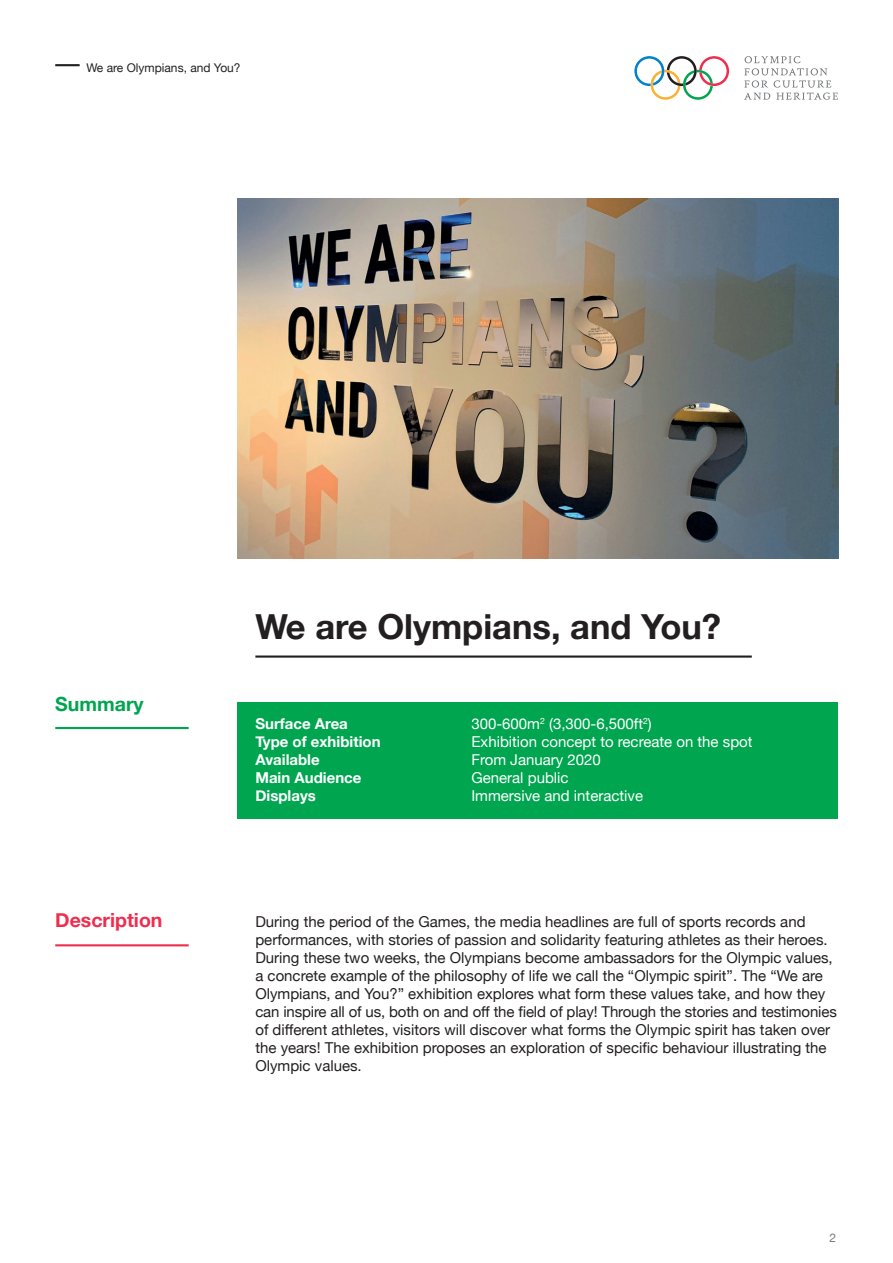
<style>
.page{position:relative;width:893px;height:1263px;background:#fff}
.page>*{position:absolute;margin:0;border:0;box-sizing:border-box;transform-origin:0 0}
.t1{font:700 34.5px "Helvetica Neue";color:#231f20}
.t2{font:700 19.5px "Helvetica Neue";color:#ee2e4e}
.t3{font:700 19.5px "Helvetica Neue";color:#00a54f}
.t4{font:15px/18px "Helvetica Neue";color:#231f20}
.t5{font:15px "Helvetica Neue";color:#fff}
.t6{font:700 15px "Helvetica Neue";color:#fff}
.t7{font:12px "Helvetica Neue";color:#231f20}
.t8{font:12px "Helvetica Neue";color:#76787b}
</style>
<div class="page">
<svg style="left:744px;top:56px;width:94px;height:44px"></svg>
<svg style="left:634px;top:56px;width:95px;height:44px"></svg>
<hr style="left:55px;top:64px;width:25px;height:2px;background:#231f20">
<div style="left:237px;top:702px;width:601px;height:117px;background:#00a54f"></div>
<hr style="left:255px;top:655px;width:497px;height:3px;background:#231f20">
<hr style="left:55px;top:727px;width:134px;height:2px;background:#00a54f">
<hr style="left:55px;top:944px;width:134px;height:2px;background:#ee2e4e">
<img style="left:237px;top:198px;width:601px;height:360px">
<p class="t7" style="left:87px;top:59px;width:156px">We are Olympians, and You?</p>
<h2 class="t3" style="left:55px;top:689px;width:90px">Summary</h2>
<h1 class="t1" style="left:255px;top:600px;width:467px">We are Olympians, and You?</h1>
<p class="t6" style="left:255px;top:712px;width:94px">Surface Area</p>
<p class="t5" style="left:471px;top:713px;width:182px">300-600m<sup>2</sup> (3,300-6,500ft<sup>2</sup>)</p>
<p class="t6" style="left:255px;top:730px;width:127px">Type of exhibition</p>
<p class="t5" style="left:471px;top:731px;width:283px">Exhibition concept to recreate on the spot</p>
<p class="t6" style="left:255px;top:748px;width:66px">Available</p>
<p class="t5" style="left:471px;top:749px;width:131px">From January 2020</p>
<p class="t6" style="left:255px;top:766px;width:108px">Main Audience</p>
<p class="t5" style="left:471px;top:767px;width:99px">General public</p>
<p class="t6" style="left:255px;top:784px;width:62px">Displays</p>
<p class="t5" style="left:471px;top:785px;width:173px">Immersive and interactive</p>
<h2 class="t2" style="left:55px;top:905px;width:109px">Description</h2>
<p class="t4" style="left:255px;top:914px;width:583px">During the period of the Games, the media headlines are full of sports records and performances, with stories of passion and solidarity featuring athletes as their heroes.<br>During these two weeks, the Olympians become ambassadors for the Olympic values, a concrete example of the philosophy of life we call the “Olympic spirit”. The “We are Olympians, and You?” exhibition explores what form these values take, and how they can inspire all of us, both on and off the field of play! Through the stories and testimonies of different athletes, visitors will discover what forms the Olympic spirit has taken over the years! The exhibition proposes an exploration of specific behaviour illustrating the Olympic values.</p>
<p class="t8" style="left:830px;top:1229px;width:8px">2</p>
</div>
